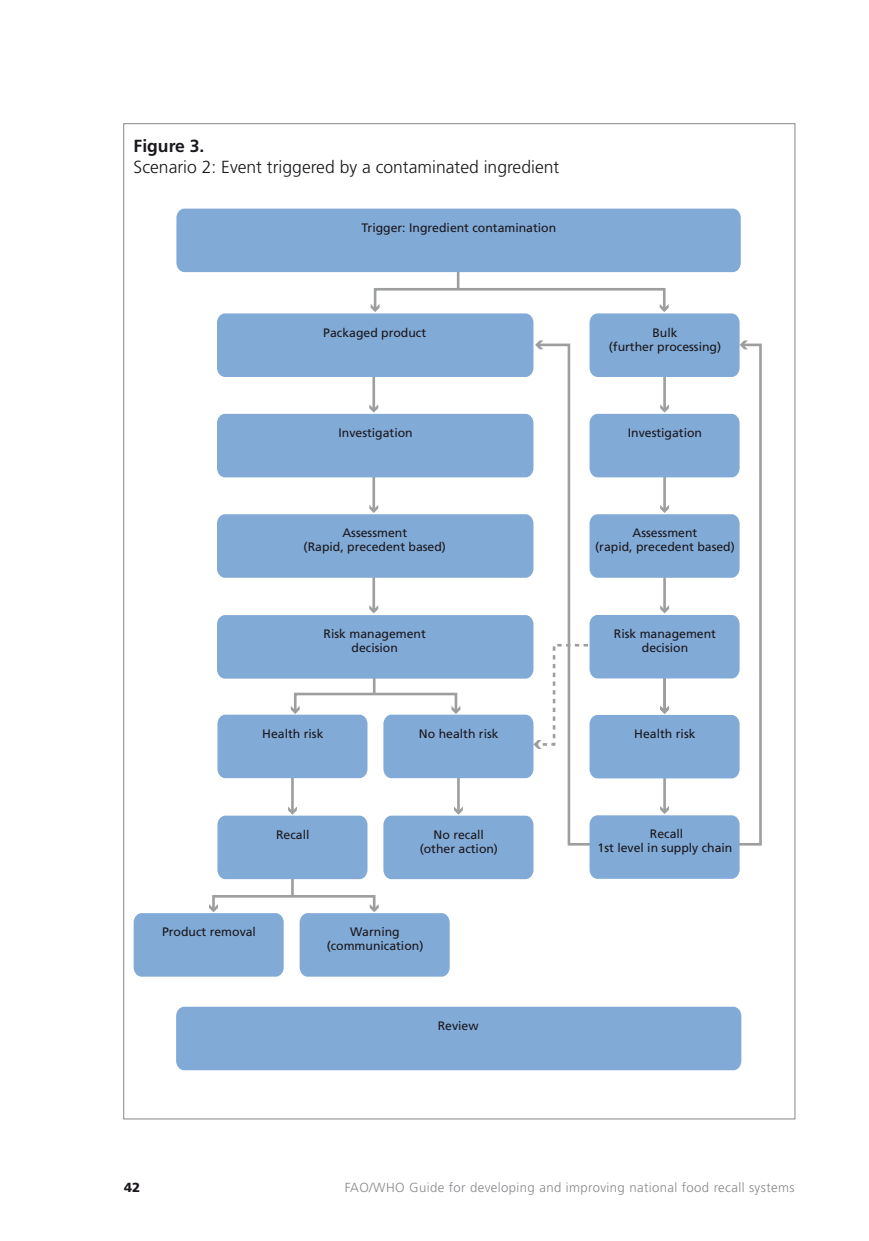
<style>
.page{position:relative;width:869px;height:1241px;background:#fff}
.page>*{position:absolute;margin:0;border:0;box-sizing:border-box;transform-origin:0 0}
.t1{font:300 17.5px "Frutiger LT Std";color:#1a171c}
.t2{font:700 17.5px "Frutiger LT Std";color:#1a171c}
.t3{font:300 13.12px "Frutiger LT Std";letter-spacing:.03em;color:#87888a}
.t4{font:900 13.12px "Frutiger LT Std";color:#1a171c}
.t5{font:12.25px/14px "Frutiger LT Std";color:#1a171c;text-align:center}
</style>
<div class="page">
<hr style="left:291px;top:840px;width:2px;height:55px;background:#9d9ea0">
<div style="left:212px;top:894px;width:163px;height:16px;border:3px solid #9d9ea0"></div>
<hr style="left:456px;top:237px;width:3px;height:52px;background:#9d9ea0">
<div style="left:176px;top:208px;width:564px;height:64px;background:#81aad6"></div>
<hr style="left:372px;top:543px;width:3px;height:67px;background:#9d9ea0">
<hr style="left:372px;top:443px;width:3px;height:67px;background:#9d9ea0">
<svg style="left:217px;top:504px;width:316px;height:73px"></svg>
<hr style="left:372px;top:342px;width:3px;height:67px;background:#9d9ea0">
<svg style="left:217px;top:404px;width:316px;height:73px"></svg>
<svg style="left:543px;top:343px;width:219px;height:503px"></svg>
<hr style="left:663px;top:743px;width:2px;height:67px;background:#9d9ea0">
<svg style="left:134px;top:903px;width:149px;height:73px"></svg>
<svg style="left:299px;top:903px;width:150px;height:73px"></svg>
<hr style="left:291px;top:743px;width:2px;height:68px;background:#9d9ea0">
<svg style="left:217px;top:806px;width:150px;height:73px"></svg>
<hr style="left:457px;top:743px;width:2px;height:68px;background:#9d9ea0">
<svg style="left:383px;top:806px;width:150px;height:73px"></svg>
<div style="left:176px;top:1006px;width:565px;height:64px;background:#81aad6"></div>
<div style="left:373px;top:288px;width:292px;height:22px;border:3px solid #9d9ea0"></div>
<svg style="left:589px;top:304px;width:158px;height:73px"></svg>
<svg style="left:217px;top:304px;width:326px;height:73px"></svg>
<svg style="left:589px;top:805px;width:150px;height:73px"></svg>
<svg style="left:217px;top:605px;width:522px;height:173px"></svg>
<h1 class="t2" style="left:134px;top:136px;width:72px">Figure 3.</h1>
<h1 class="t1" style="left:134px;top:157px;width:427px">Scenario 2: Event triggered by a contaminated ingredient</h1>
<p class="t5" style="left:361px;top:220px;width:196px">Trigger: Ingredient contamination</p>
<p class="t5" style="left:323px;top:325px;width:104px">Packaged product</p>
<p class="t5" style="left:338px;top:425px;width:76px">Investigation</p>
<p class="t5" style="left:303px;top:526px;width:144px">Assessment<br>(Rapid, precedent based)</p>
<p class="t5" style="left:323px;top:627px;width:104px">Risk management decision</p>
<p class="t5" style="left:262px;top:726px;width:63px">Health risk</p>
<p class="t5" style="left:419px;top:726px;width:81px">No health risk</p>
<p class="t5" style="left:276px;top:827px;width:35px">Recall</p>
<p class="t5" style="left:419px;top:827px;width:80px">No recall (other action)</p>
<p class="t5" style="left:162px;top:924px;width:95px">Product removal</p>
<p class="t5" style="left:326px;top:924px;width:98px">Warning (communication)</p>
<p class="t5" style="left:437px;top:1018px;width:42px">Review</p>
<p class="t5" style="left:608px;top:325px;width:114px">Bulk<br>(further processing)</p>
<p class="t5" style="left:627px;top:425px;width:76px">Investigation</p>
<p class="t5" style="left:595px;top:526px;width:141px">Assessment<br>(rapid, precedent based)</p>
<p class="t5" style="left:613px;top:626px;width:104px">Risk management decision</p>
<p class="t5" style="left:634px;top:726px;width:63px">Health risk</p>
<p class="t5" style="left:597px;top:827px;width:136px">Recall<br>1st level in supply chain</p>
<p class="t4" style="left:124px;top:1179px;width:18px">42</p>
<p class="t3" style="left:344px;top:1179px;width:451px">FAO/WHO Guide for developing and improving national food recall systems</p>
</div>
